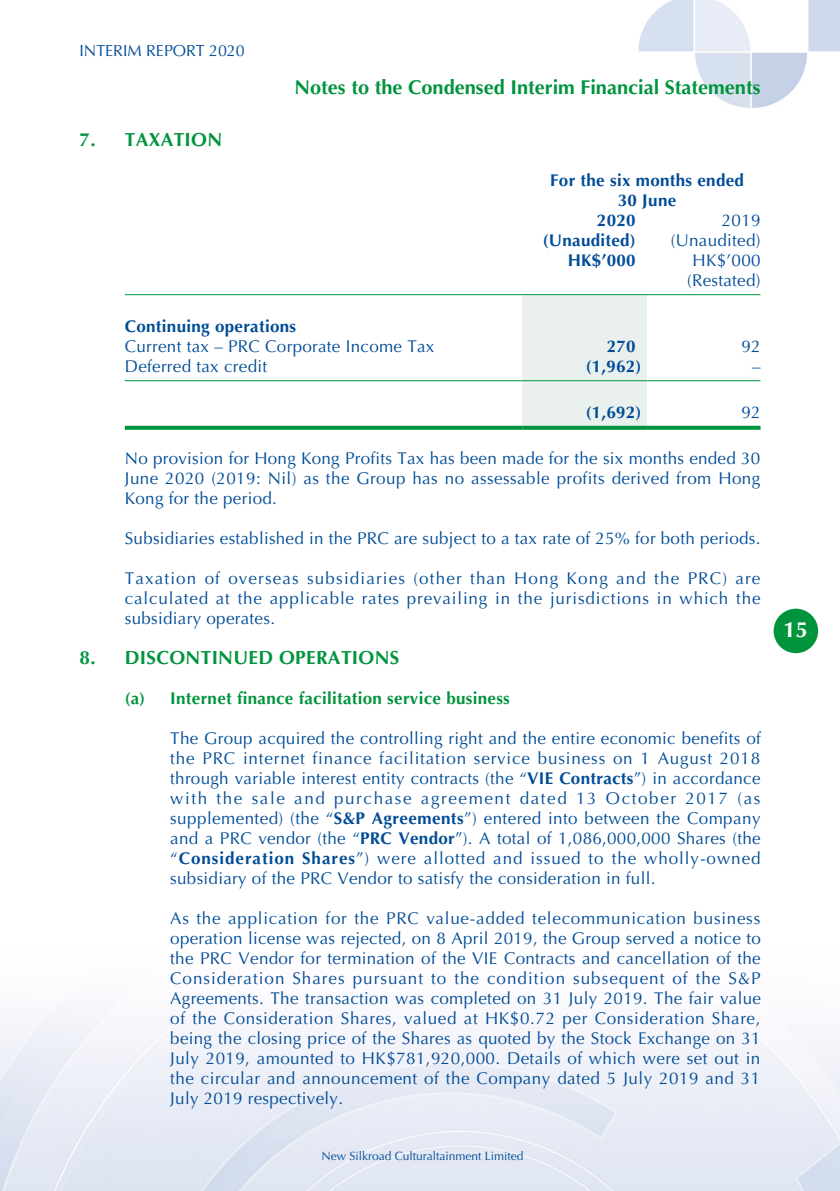
<style>
.page{position:relative;width:840px;height:1191px;background:#fff}
.page>*{position:absolute;margin:0;border:0;box-sizing:border-box;transform-origin:0 0}
.t1{font:700 22px "Optima LT Std";color:#fff}
.t2{font:700 20px "Optima LT Std";color:#00943d}
._01_H1{font:700 19px "Optima LT Std";letter-spacing:.015em;color:#00943d}
._00_txt{font:17px/20px "Optima LT Std";letter-spacing:.015em;color:#004c97;text-align:justify}
._50_Table_txt{font:17px "Optima LT Std";letter-spacing:.015em;color:#004c97}
._50_Table_txt-2{font:700 17px "Optima LT Std";letter-spacing:.015em;color:#004c97}
._02_H2{font:700 17px "Optima LT Std";letter-spacing:.015em;color:#00943d}
.t3{font:16px "Optima LT Std";color:#004c97}
.t4{font:12px "Optima LT Std";color:#004c97}
.s1{font-weight:700}
</style>
<div class="page">
<img style="left:0;top:0;width:839px;height:1191px">
<div style="left:773px;top:608px;width:44px;height:45px;background:#00943d;border-radius:50%"></div>
<div style="left:522px;top:295px;width:124px;height:131px;background:#eaf0ee"></div>
<hr style="left:125px;top:294px;width:397px;height:1px;background:#00943d">
<hr style="left:522px;top:294px;width:124px;height:1px;background:#00943d">
<hr style="left:646px;top:294px;width:114px;height:1px;background:#00943d">
<hr style="left:125px;top:380px;width:397px;height:1px;background:#00943d">
<hr style="left:522px;top:380px;width:124px;height:1px;background:#00943d">
<hr style="left:646px;top:380px;width:114px;height:1px;background:#00943d">
<svg style="left:125px;top:426px;width:397px;height:4px;background:#0e9a48"></svg>
<svg style="left:522px;top:426px;width:124px;height:4px"></svg>
<svg style="left:646px;top:426px;width:114px;height:4px"></svg>
<p class="t3" style="left:79px;top:41px;width:167px">INTERIM REPORT 2020</p>
<p class="_01_H1" style="left:79px;top:129px;width:144px">7. TAXATION</p>
<p class="t2" style="left:294px;top:76px;width:467px">Notes to the Condensed Interim Financial Statements</p>
<p class="_50_Table_txt-2" style="left:549px;top:170px;width:195px">For the six months ended</p>
<p class="_50_Table_txt-2" style="left:617px;top:190px;width:60px">30 June</p>
<p class="_50_Table_txt-2" style="left:596px;top:210px;width:40px">2020</p>
<p class="_50_Table_txt" style="left:721px;top:211px;width:40px">2019</p>
<p class="_50_Table_txt-2" style="left:542px;top:230px;width:94px">(Unaudited)</p>
<p class="_50_Table_txt" style="left:670px;top:231px;width:91px">(Unaudited)</p>
<p class="_50_Table_txt-2" style="left:567px;top:250px;width:69px">HK$’000</p>
<p class="_50_Table_txt" style="left:692px;top:251px;width:69px">HK$’000</p>
<p class="_50_Table_txt" style="left:686px;top:271px;width:75px">(Restated)</p>
<p class="_50_Table_txt-2" style="left:125px;top:317px;width:173px">Continuing operations</p>
<p class="_50_Table_txt" style="left:125px;top:337px;width:311px">Current tax – PRC Corporate Income Tax</p>
<p class="_50_Table_txt-2" style="left:606px;top:337px;width:30px">270</p>
<p class="_50_Table_txt" style="left:740px;top:337px;width:21px">92</p>
<p class="_50_Table_txt" style="left:125px;top:357px;width:144px">Deferred tax credit</p>
<p class="_50_Table_txt-2" style="left:585px;top:357px;width:57px">(1,962)</p>
<p class="_50_Table_txt" style="left:751px;top:357px;width:10px">–</p>
<p class="_50_Table_txt-2" style="left:585px;top:403px;width:57px">(1,692)</p>
<p class="_50_Table_txt" style="left:740px;top:403px;width:21px">92</p>
<p class="_00_txt" style="left:125px;top:448px;width:636px">No provision for Hong Kong Profits Tax has been made for the six months ended 30<br>June 2020 (2019: Nil) as the Group has no assessable profits derived from Hong Kong for the period.</p>
<p class="_00_txt" style="left:125px;top:528px;width:636px">Subsidiaries established in the PRC are subject to a tax rate of 25% for both periods.</p>
<p class="_00_txt" style="left:125px;top:568px;width:636px">Taxation of overseas subsidiaries (other than Hong Kong and the PRC) are calculated at the applicable rates prevailing in the jurisdictions in which the subsidiary operates.</p>
<p class="_01_H1" style="left:79px;top:646px;width:321px">8. DISCONTINUED OPERATIONS</p>
<p class="_02_H2" style="left:125px;top:688px;width:386px">(a) Internet finance facilitation service business</p>
<p class="_00_txt" style="left:170px;top:728px;width:592px">The Group acquired the controlling right and the entire economic benefits of the PRC internet finance facilitation service business on 1 August 2018 through variable interest entity contracts (the “<span class="s1">VIE Contracts</span>”) in accordance with the sale and purchase agreement dated 13 October 2017 (as supplemented) (the “<span class="s1">S&amp;P Agreements</span>”) entered into between the Company and a PRC vendor (the “<span class="s1">PRC Vendor</span>”). A total of 1,086,000,000 Shares (the “<span class="s1">Consideration Shares</span>”) were allotted and issued to the wholly-owned subsidiary of the PRC Vendor to satisfy the consideration in full.</p>
<p class="_00_txt" style="left:170px;top:908px;width:592px">As the application for the PRC value-added telecommunication business operation license was rejected, on 8 April 2019, the Group served a notice to the PRC Vendor for termination of the VIE Contracts and cancellation of the Consideration Shares pursuant to the condition subsequent of the S&amp;P Agreements. The transaction was completed on 31 July 2019. The fair value of the Consideration Shares, valued at HK$0.72 per Consideration Share, being the closing price of the Shares as quoted by the Stock Exchange on 31<br>July 2019, amounted to HK$781,920,000. Details of which were set out in the circular and announcement of the Company dated 5 July 2019 and 31<br>July 2019 respectively.</p>
<p class="t4" style="left:321px;top:1149px;width:203px">New Silkroad Culturaltainment Limited</p>
<p class="t1" style="left:783px;top:617px;width:26px">15</p>
</div>
